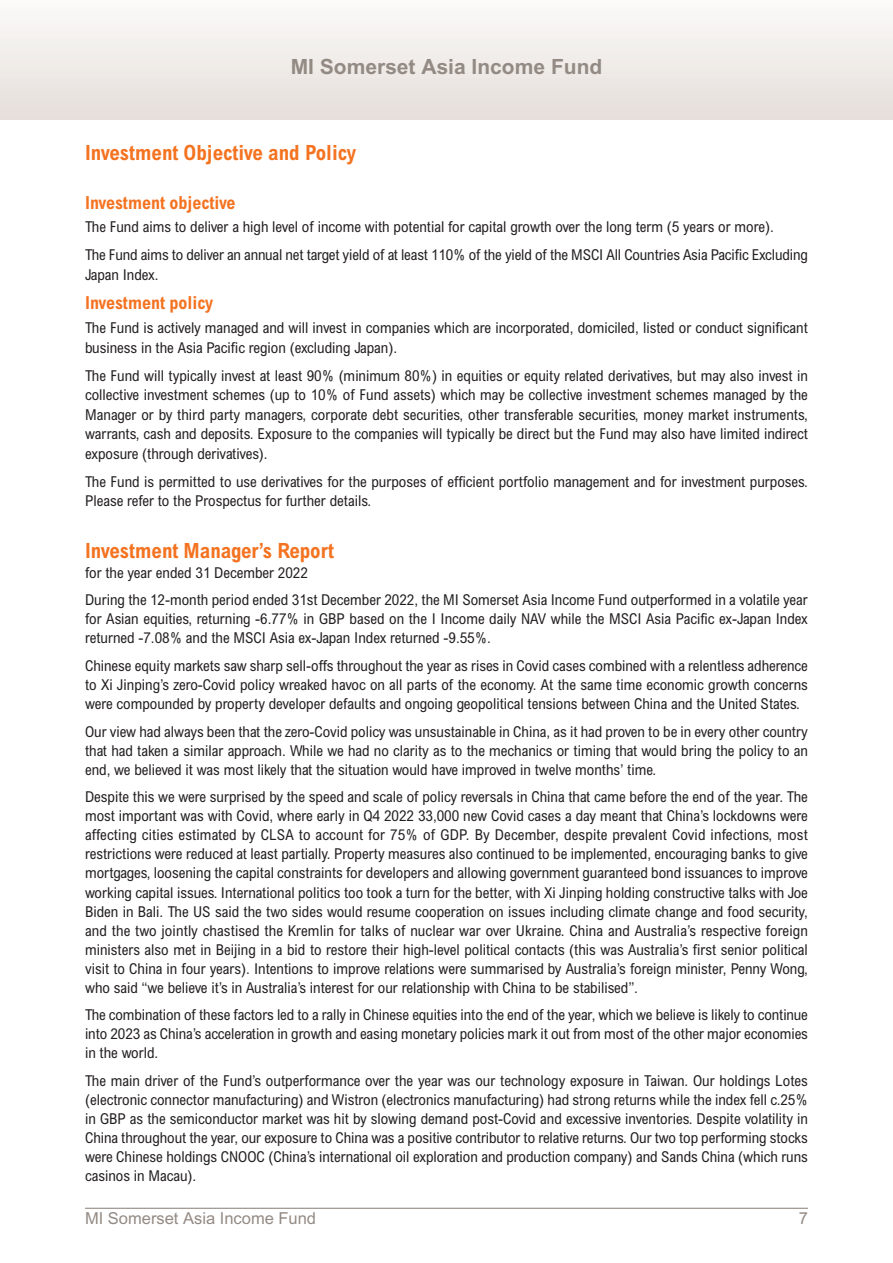
<style>
.page{position:relative;width:893px;height:1263px;background:#fff}
.page>*{position:absolute;margin:0;border:0;box-sizing:border-box;transform-origin:0 0}
.t1{font:700 condensed 21px "Arial";color:#f47321}
.t2{font:700 21px "Arial";color:#938a84}
.t3{font:700 condensed 18px "Arial";color:#f47321}
.t4{font:16.5px "Arial";color:#938a84}
.t5{font:condensed 15px/19px "Arial";color:#231f20;text-align:justify}
</style>
<div class="page">
<hr style="left:85px;top:1208px;width:723px;height:1px;background:#938a84">
<div style="left:0;top:0;width:893px;height:119px;background:linear-gradient(to bottom,#fbfbf9,#e5deda)"></div>
<p class="t2" style="left:291px;top:59px;width:313px">MI Somerset Asia Income Fund</p>
<p class="t1" style="left:85px;top:145px;width:273px">Investment Objective and Policy</p>
<p class="t3" style="left:85px;top:196px;width:152px">Investment objective</p>
<p class="t5" style="left:85px;top:219px;width:690px">The Fund aims to deliver a high level of income with potential for capital growth over the long term (5 years or more).</p>
<p class="t5" style="left:85px;top:247px;width:724px;line-height:19.5px">The Fund aims to deliver an annual net target yield of at least 110% of the yield of the MSCI All Countries Asia Pacific Excluding<br>Japan Index.</p>
<p class="t3" style="left:85px;top:296px;width:130px">Investment policy</p>
<p class="t5" style="left:85px;top:320px;width:724px;line-height:19.5px">The Fund is actively managed and will invest in companies which are incorporated, domiciled, listed or conduct significant business in the Asia Pacific region (excluding Japan).</p>
<p class="t5" style="left:85px;top:367px;width:724px;line-height:19.5px">The Fund will typically invest at least 90% (minimum 80%) in equities or equity related derivatives, but may also invest in collective investment schemes (up to 10% of Fund assets) which may be collective investment schemes managed by the Manager or by third party managers, corporate debt securities, other transferable securities, money market instruments, warrants, cash and deposits. Exposure to the companies will typically be direct but the Fund may also have limited indirect exposure (through derivatives).</p>
<p class="t5" style="left:85px;top:473px;width:724px;line-height:19.5px">The Fund is permitted to use derivatives for the purposes of efficient portfolio management and for investment purposes.<br>Please refer to the Prospectus for further details.</p>
<p class="t1" style="left:85px;top:543px;width:250px">Investment Manager’s Report</p>
<p class="t5" style="left:85px;top:564px;width:224px">for the year ended 31 December 2022</p>
<p class="t5" style="left:85px;top:592px;width:724px">During the 12-month period ended 31st December 2022, the MI Somerset Asia Income Fund outperformed in a volatile year for Asian equities, returning -6.77% in GBP based on the I Income daily NAV while the MSCI Asia Pacific ex-Japan Index returned -7.08% and the MSCI Asia ex-Japan Index returned -9.55%.</p>
<p class="t5" style="left:85px;top:658px;width:724px">Chinese equity markets saw sharp sell-offs throughout the year as rises in Covid cases combined with a relentless adherence to Xi Jinping’s zero-Covid policy wreaked havoc on all parts of the economy. At the same time economic growth concerns were compounded by property developer defaults and ongoing geopolitical tensions between China and the United States.</p>
<p class="t5" style="left:85px;top:723px;width:724px">Our view had always been that the zero-Covid policy was unsustainable in China, as it had proven to be in every other country that had taken a similar approach. While we had no clarity as to the mechanics or timing that would bring the policy to an end, we believed it was most likely that the situation would have improved in twelve months’ time.</p>
<p class="t5" style="left:85px;top:789px;width:724px">Despite this we were surprised by the speed and scale of policy reversals in China that came before the end of the year. The most important was with Covid, where early in Q4 2022 33,000 new Covid cases a day meant that China’s lockdowns were affecting cities estimated by CLSA to account for 75% of GDP. By December, despite prevalent Covid infections, most restrictions were reduced at least partially. Property measures also continued to be implemented, encouraging banks to give mortgages, loosening the capital constraints for developers and allowing government guaranteed bond issuances to improve working capital issues. International politics too took a turn for the better, with Xi Jinping holding constructive talks with Joe Biden in Bali. The US said the two sides would resume cooperation on issues including climate change and food security, and the two jointly chastised the Kremlin for talks of nuclear war over Ukraine. China and Australia’s respective foreign ministers also met in Beijing in a bid to restore their high-level political contacts (this was Australia’s first senior political visit to China in four years). Intentions to improve relations were summarised by Australia’s foreign minister, Penny Wong, who said “we believe it’s in Australia’s interest for our relationship with China to be stabilised”.</p>
<p class="t5" style="left:85px;top:1007px;width:724px">The combination of these factors led to a rally in Chinese equities into the end of the year, which we believe is likely to continue into 2023 as China’s acceleration in growth and easing monetary policies mark it out from most of the other major economies in the world.</p>
<p class="t5" style="left:85px;top:1073px;width:724px">The main driver of the Fund’s outperformance over the year was our technology exposure in Taiwan. Our holdings Lotes (electronic connector manufacturing) and Wistron (electronics manufacturing) had strong returns while the index fell c.25% in GBP as the semiconductor market was hit by slowing demand post-Covid and excessive inventories. Despite volatility in China throughout the year, our exposure to China was a positive contributor to relative returns. Our two top performing stocks were Chinese holdings CNOOC (China’s international oil exploration and production company) and Sands China (which runs casinos in Macau).</p>
<p class="t4" style="left:85px;top:1212px;width:233px">MI Somerset Asia Income Fund</p>
<p class="t4" style="left:799px;top:1212px;width:11px">7</p>
</div>
